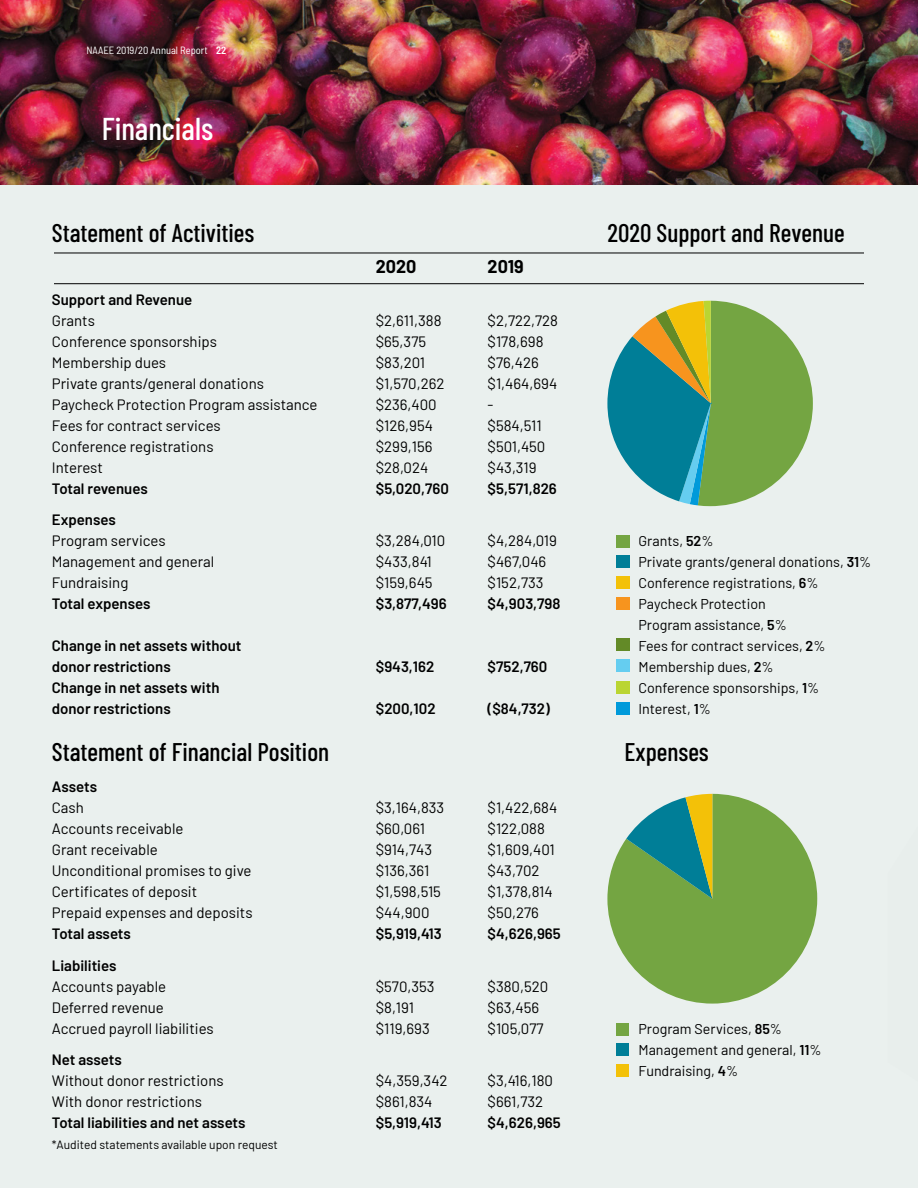
<style>
.page{position:relative;width:918px;height:1188px;background:#fff}
.page>*{position:absolute;margin:0;border:0;box-sizing:border-box;transform-origin:0 0}
.t1{font:500 31.5px "Barlow Condensed";color:#fff}
.t2{font:500 25.5px "Barlow Condensed";color:#000}
.t3{font:700 18px "Barlow";color:#000}
.t4{font:15px/21px "Barlow";color:#000}
.t5{font:600 15px/21px "Barlow";color:#000}
.t6{font:14.25px/21px "Barlow";color:#000}
.t7{font:12px "Barlow";color:#000}
.t8{font:semi-condensed 10.5px "Barlow";color:#fff}
.s1{font-weight:600}
</style>
<div class="page">
<div style="left:0;top:184px;width:918px;height:1004px;background:#eaf0ee"></div>
<img style="left:0;top:0;width:918px;height:184px">
<div style="left:616px;top:1023px;width:13px;height:12px;background:#74a542"></div>
<div style="left:616px;top:1043px;width:13px;height:13px;background:#007e97"></div>
<div style="left:616px;top:1064px;width:13px;height:13px;background:#f3c108"></div>
<div style="left:616px;top:535px;width:14px;height:13px;background:#74a542"></div>
<div style="left:616px;top:638px;width:14px;height:13px;background:#638a27"></div>
<div style="left:616px;top:659px;width:14px;height:13px;background:#65cdf0"></div>
<div style="left:616px;top:681px;width:14px;height:13px;background:#bad532"></div>
<div style="left:616px;top:702px;width:14px;height:13px;background:#009ada"></div>
<div style="left:616px;top:555px;width:14px;height:13px;background:#007e97"></div>
<div style="left:616px;top:576px;width:14px;height:13px;background:#f3c108"></div>
<div style="left:616px;top:597px;width:14px;height:13px;background:#f7941e"></div>
<svg style="left:607px;top:301px;width:206px;height:205px"></svg>
<svg style="left:607px;top:794px;width:210px;height:210px;fill:#74a542"></svg>
<svg style="left:626px;top:794px;width:86px;height:105px;background:#65a274"></svg>
<hr style="left:54px;top:283px;width:810px;height:1px;background:#000">
<hr style="left:54px;top:253px;width:810px;height:1px;background:#000">
<p class="t8" style="left:86px;top:42px;width:141px">NAAEE 2019/20 Annual Report <span class="s1">22</span></p>
<h1 class="t1" style="left:102px;top:106px;width:113px">Financials</h1>
<h2 class="t2" style="left:52px;top:215px;width:204px">Statement of Activities</h2>
<p class="t3" style="left:376px;top:254px;width:42px">2020</p>
<p class="t5" style="left:52px;top:288px;width:142px">Support and Revenue</p>
<p class="t4" style="left:52px;top:309px;width:45px">Grants</p>
<p class="t4" style="left:376px;top:309px;width:67px">$2,611,388</p>
<p class="t4" style="left:52px;top:330px;width:167px">Conference sponsorships</p>
<p class="t4" style="left:376px;top:330px;width:52px">$65,375</p>
<p class="t4" style="left:52px;top:351px;width:116px">Membership dues</p>
<p class="t4" style="left:376px;top:351px;width:51px">$83,201</p>
<p class="t4" style="left:52px;top:372px;width:214px">Private grants/general donations</p>
<p class="t4" style="left:376px;top:372px;width:70px">$1,570,262</p>
<p class="t4" style="left:52px;top:393px;width:267px">Paycheck Protection Program assistance</p>
<p class="t4" style="left:376px;top:393px;width:62px">$236,400</p>
<p class="t4" style="left:52px;top:414px;width:170px">Fees for contract services</p>
<p class="t4" style="left:376px;top:414px;width:59px">$126,954</p>
<p class="t4" style="left:52px;top:435px;width:163px">Conference registrations</p>
<p class="t4" style="left:376px;top:435px;width:58px">$299,156</p>
<p class="t4" style="left:52px;top:456px;width:53px">Interest</p>
<p class="t4" style="left:376px;top:456px;width:54px">$28,024</p>
<p class="t5" style="left:52px;top:477px;width:97px">Total revenues</p>
<p class="t5" style="left:376px;top:477px;width:75px">$5,020,760</p>
<p class="t5" style="left:52px;top:508px;width:66px">Expenses</p>
<p class="t4" style="left:52px;top:529px;width:115px">Program services</p>
<p class="t4" style="left:376px;top:529px;width:71px">$3,284,010</p>
<p class="t4" style="left:52px;top:550px;width:164px">Management and general</p>
<p class="t4" style="left:376px;top:550px;width:58px">$433,841</p>
<p class="t4" style="left:52px;top:571px;width:78px">Fundraising</p>
<p class="t4" style="left:376px;top:571px;width:58px">$159,645</p>
<p class="t5" style="left:52px;top:592px;width:100px">Total expenses</p>
<p class="t5" style="left:376px;top:592px;width:72px">$3,877,496</p>
<p class="t5" style="left:52px;top:634px;width:191px">Change in net assets without donor restrictions</p>
<p class="t5" style="left:376px;top:655px;width:60px">$943,162</p>
<p class="t5" style="left:52px;top:676px;width:169px">Change in net assets with donor restrictions</p>
<p class="t5" style="left:376px;top:697px;width:61px">$200,102</p>
<h2 class="t2" style="left:52px;top:734px;width:279px">Statement of Financial Position</h2>
<p class="t5" style="left:52px;top:775px;width:47px">Assets</p>
<p class="t4" style="left:52px;top:796px;width:33px">Cash</p>
<p class="t4" style="left:376px;top:796px;width:70px">$3,164,833</p>
<p class="t4" style="left:52px;top:817px;width:133px">Accounts receivable</p>
<p class="t4" style="left:376px;top:817px;width:51px">$60,061</p>
<p class="t4" style="left:52px;top:838px;width:108px">Grant receivable</p>
<p class="t4" style="left:376px;top:838px;width:58px">$914,743</p>
<p class="t4" style="left:52px;top:859px;width:201px">Unconditional promises to give</p>
<p class="t4" style="left:376px;top:859px;width:55px">$136,361</p>
<p class="t4" style="left:52px;top:880px;width:147px">Certificates of deposit</p>
<p class="t4" style="left:376px;top:880px;width:67px">$1,598,515</p>
<p class="t4" style="left:52px;top:901px;width:202px">Prepaid expenses and deposits</p>
<p class="t4" style="left:376px;top:901px;width:55px">$44,900</p>
<p class="t5" style="left:52px;top:922px;width:81px">Total assets</p>
<p class="t5" style="left:376px;top:922px;width:67px">$5,919,413</p>
<p class="t5" style="left:52px;top:954px;width:66px">Liabilities</p>
<p class="t4" style="left:52px;top:975px;width:116px">Accounts payable</p>
<p class="t4" style="left:376px;top:975px;width:60px">$570,353</p>
<p class="t4" style="left:52px;top:996px;width:113px">Deferred revenue</p>
<p class="t4" style="left:376px;top:996px;width:40px">$8,191</p>
<p class="t4" style="left:52px;top:1017px;width:163px">Accrued payroll liabilities</p>
<p class="t4" style="left:376px;top:1017px;width:55px">$119,693</p>
<p class="t5" style="left:52px;top:1048px;width:72px">Net assets</p>
<p class="t4" style="left:52px;top:1069px;width:173px">Without donor restrictions</p>
<p class="t4" style="left:376px;top:1069px;width:73px">$4,359,342</p>
<p class="t4" style="left:52px;top:1090px;width:152px">With donor restrictions</p>
<p class="t4" style="left:376px;top:1090px;width:58px">$861,834</p>
<p class="t5" style="left:52px;top:1111px;width:195px">Total liabilities and net assets</p>
<p class="t5" style="left:376px;top:1111px;width:67px">$5,919,413</p>
<p class="t7" style="left:52px;top:1136px;width:228px">*Audited statements available upon request</p>
<p class="t3" style="left:488px;top:254px;width:38px">2019</p>
<p class="t4" style="left:488px;top:309px;width:72px">$2,722,728 $178,698 $76,426 $1,464,694 -<br>$584,511 $501,450 $43,319</p>
<p class="t5" style="left:488px;top:477px;width:71px">$5,571,826</p>
<p class="t4" style="left:488px;top:529px;width:71px">$4,284,019 $467,046 $152,733</p>
<p class="t5" style="left:488px;top:592px;width:74px">$4,903,798</p>
<p class="t5" style="left:488px;top:655px;width:61px">$752,760</p>
<p class="t5" style="left:488px;top:697px;width:64px">($84,732)</p>
<p class="t4" style="left:488px;top:796px;width:71px">$1,422,684 $122,088 $1,609,401 $43,702 $1,378,814 $50,276</p>
<p class="t5" style="left:488px;top:922px;width:75px">$4,626,965</p>
<p class="t4" style="left:488px;top:975px;width:62px">$380,520 $63,456 $105,077</p>
<p class="t4" style="left:488px;top:1069px;width:67px">$3,416,180 $661,732</p>
<p class="t5" style="left:488px;top:1111px;width:75px">$4,626,965</p>
<h2 class="t2" style="left:608px;top:214px;width:239px">2020 Support and Revenue</h2>
<p class="t6" style="left:639px;top:529px;width:234px">Grants, <span class="s1">52</span>%<br>Private grants/general donations, <span class="s1">31</span>%<br>Conference registrations, <span class="s1">6</span>%<br>Paycheck Protection<br>Program assistance, <span class="s1">5</span>%<br>Fees for contract services, <span class="s1">2</span>%<br>Membership dues, <span class="s1">2</span>%<br>Conference sponsorships, <span class="s1">1</span>%<br>Interest, <span class="s1">1</span>%</p>
<h2 class="t2" style="left:625px;top:734px;width:86px">Expenses</h2>
<p class="t6" style="left:639px;top:1017px;width:185px">Program Services, <span class="s1">85</span>%<br>Management and general, <span class="s1">11</span>%<br>Fundraising, <span class="s1">4</span>%</p>
</div>
